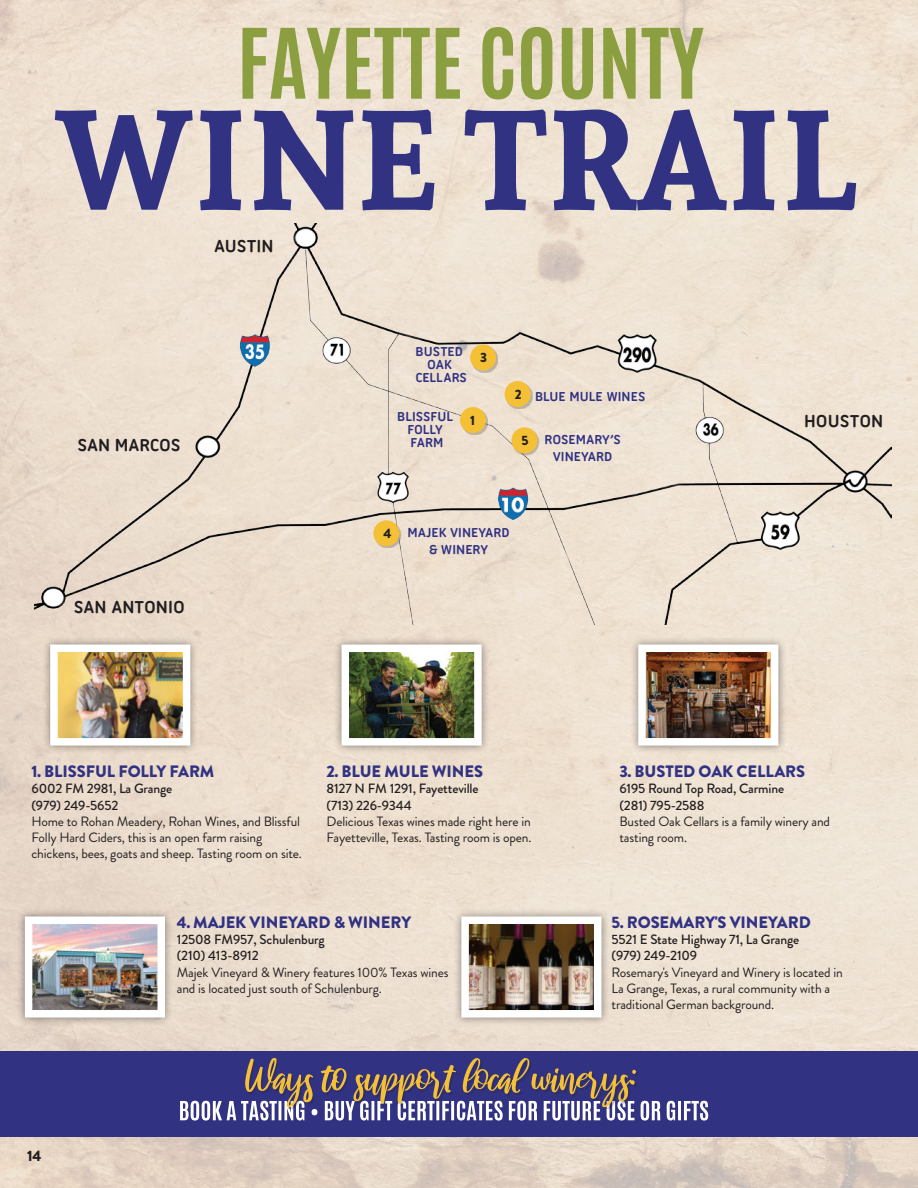
<style>
.page{position:relative;width:918px;height:1188px;background:#fff}
.page>*{position:absolute;margin:0;border:0;box-sizing:border-box;transform-origin:0 0}
.t1{font:700 18.6px "Ubuntu Titling";color:#201d1e}
.t2{font:900 16.5px "Brandon Grotesque";letter-spacing:-.005em;color:#313282}
.t3{font:900 15px "Brandon Grotesque";color:#231f20}
.t4{font:700 13.95px/12.6px "Ubuntu Titling";color:#313282;text-align:center}
.t5{font:13.5px/16.2px "Brandon Grotesque";letter-spacing:-.01em;color:#231f20}
.t6{font:500 13.5px/16.2px "Brandon Grotesque";letter-spacing:-.01em;color:#231f20}
.t7{font:900 13.5px "Brandon Grotesque";color:#231f20}
</style>
<div class="page">
<img style="left:0;top:0;width:918px;height:1188px">
<img style="left:34px;top:223px;width:857px;height:401px">
<div style="left:42px;top:636px;width:157px;height:118px;background:#231f20;opacity:.5"></div>
<img style="left:59px;top:654px;width:122px;height:83px">
<div style="left:50px;top:645px;width:140px;height:101px;border:8px solid #fff"></div>
<div style="left:333px;top:636px;width:157px;height:118px;background:#231f20;opacity:.5"></div>
<img style="left:351px;top:654px;width:122px;height:83px">
<div style="left:342px;top:645px;width:140px;height:101px;border:8px solid #fff"></div>
<div style="left:630px;top:636px;width:157px;height:118px;background:#231f20;opacity:.5"></div>
<img style="left:647px;top:654px;width:122px;height:83px">
<div style="left:638px;top:645px;width:140px;height:101px;border:8px solid #fff"></div>
<div style="left:0;top:1051px;width:918px;height:85px;background:#313282"></div>
<svg style="left:180px;top:1057px;width:528px;height:64px"></svg>
<svg style="left:55px;top:109px;width:801px;height:101px;background:#9b94af"></svg>
<svg style="left:242px;top:27px;width:462px;height:72px;background:#bfc18c"></svg>
<div style="left:375px;top:522px;width:26px;height:26px;background:#231f20;opacity:.25"></div>
<div style="left:373px;top:520px;width:26px;height:26px;background:#f3c036;border-radius:50%"></div>
<div style="left:472px;top:346px;width:26px;height:26px;background:#231f20;opacity:.25"></div>
<div style="left:470px;top:345px;width:26px;height:25px;background:#f3c036;border-radius:50%"></div>
<div style="left:513px;top:429px;width:26px;height:26px;background:#231f20;opacity:.25"></div>
<div style="left:512px;top:427px;width:25px;height:26px;background:#f3c036;border-radius:50%"></div>
<div style="left:462px;top:409px;width:26px;height:26px;background:#231f20;opacity:.25"></div>
<div style="left:460px;top:407px;width:26px;height:26px;background:#f3c036;border-radius:50%"></div>
<div style="left:506px;top:383px;width:26px;height:26px;background:#231f20;opacity:.25"></div>
<div style="left:505px;top:381px;width:26px;height:26px;background:#f3c036;border-radius:50%"></div>
<div style="left:453px;top:908px;width:157px;height:118px;background:#231f20;opacity:.5"></div>
<img style="left:470px;top:925px;width:123px;height:84px">
<div style="left:461px;top:916px;width:141px;height:102px;border:8px solid #fff"></div>
<div style="left:16px;top:908px;width:157px;height:118px;background:#231f20;opacity:.5"></div>
<img style="left:34px;top:925px;width:122px;height:84px">
<div style="left:25px;top:916px;width:140px;height:102px;border:8px solid #fff"></div>
<h1 class="t1" style="left:214px;top:235px;width:61px">AUSTIN</h1>
<h1 class="t1" style="left:77px;top:434px;width:105px">SAN MARCOS</h1>
<h1 class="t1" style="left:74px;top:596px;width:112px">SAN ANTONIO</h1>
<p class="t4" style="left:415px;top:345px;width:53px">BUSTED<br>OAK<br>CELLARS</p>
<p class="t7" style="left:480px;top:348px;width:8px">3</p>
<p class="t4" style="left:397px;top:410px;width:57px">BLISSFUL<br>FOLLY<br>FARM</p>
<p class="t7" style="left:470px;top:411px;width:7px">1</p>
<p class="t7" style="left:515px;top:385px;width:8px">2</p>
<p class="t4" style="left:535px;top:390px;width:112px">BLUE MULE WINES</p>
<p class="t4" style="left:544px;top:431px;width:78px;line-height:16.8px">ROSEMARY’S<br>VINEYARD</p>
<p class="t7" style="left:522px;top:431px;width:9px">5</p>
<p class="t7" style="left:383px;top:524px;width:10px">4</p>
<p class="t4" style="left:408px;top:524px;width:104px;line-height:16.8px">MAJEK VINEYARD &amp; WINERY</p>
<h1 class="t1" style="left:804px;top:410px;width:81px">HOUSTON</h1>
<p class="t2" style="left:32px;top:760px;width:184px">1. BLISSFUL FOLLY FARM</p>
<p class="t6" style="left:32px;top:781px;width:142px">6002 FM 2981, La Grange (979) 249-5652</p>
<p class="t5" style="left:32px;top:813px;width:272px">Home to Rohan Meadery, Rohan Wines, and Blissful<br>Folly Hard Ciders, this is an open farm raising chickens, bees, goats and sheep. Tasting room on site.</p>
<p class="t2" style="left:327px;top:760px;width:158px">2. BLUE MULE WINES</p>
<p class="t6" style="left:327px;top:781px;width:154px">8127 N FM 1291, Fayetteville (713) 226-9344</p>
<p class="t5" style="left:327px;top:813px;width:206px">Delicious Texas wines made right here in<br>Fayetteville, Texas. Tasting room is open.</p>
<p class="t2" style="left:620px;top:760px;width:187px">3. BUSTED OAK CELLARS</p>
<p class="t6" style="left:620px;top:781px;width:166px">6195 Round Top Road, Carmine (281) 795-2588</p>
<p class="t5" style="left:620px;top:813px;width:212px">Busted Oak Cellars is a family winery and tasting room.</p>
<p class="t3" style="left:27px;top:1145px;width:16px">14</p>
<p class="t2" style="left:177px;top:911px;width:236px">4. MAJEK VINEYARD &amp; WINERY</p>
<p class="t6" style="left:177px;top:932px;width:149px">12508 FM957, Schulenburg (210) 413-8912</p>
<p class="t5" style="left:177px;top:964px;width:273px">Majek Vineyard &amp; Winery features 100% Texas wines and is located just south of Schulenburg.</p>
<p class="t2" style="left:612px;top:911px;width:201px">5. ROSEMARY'S VINEYARD</p>
<p class="t6" style="left:612px;top:932px;width:189px">5521 E State Highway 71, La Grange (979) 249-2109</p>
<p class="t5" style="left:612px;top:964px;width:233px">Rosemary's Vineyard and Winery is located in<br>La Grange, Texas, a rural community with a traditional German background.</p>
</div>
